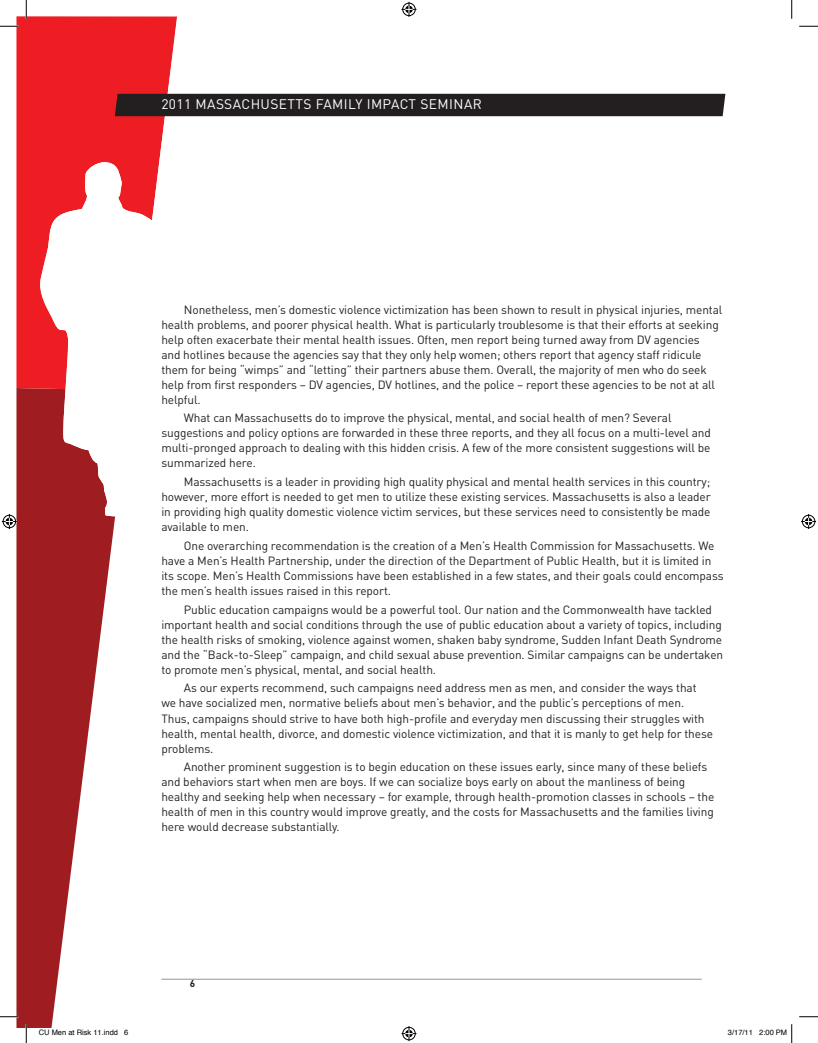
<style>
.page{position:relative;width:818px;height:1043px;background:#fff}
.page>*{position:absolute;margin:0;border:0;box-sizing:border-box;transform-origin:0 0}
.t1{font:13.75px "DIN";letter-spacing:.03em;color:#fff}
.Text-Indent{font:11.88px/15px "DIN";letter-spacing:-.01em;color:#231f20}
.t2{font:700 10px "DIN";color:#231f20}
.t3{font:7.5px "Helvetica";color:#000}
</style>
<div class="page">
<svg style="left:16px;top:389px;width:100px;height:639px;fill:#9f1d20"></svg>
<svg style="left:16px;top:16px;width:161px;height:373px;fill:#ee1d23"></svg>
<svg style="left:37px;top:158px;width:115px;height:358px"></svg>
<div style="left:115px;top:94px;width:610px;height:22px;background:#231f20"></div>
<hr style="left:161px;top:978px;width:540px;height:1px;background:#939598">
<svg style="left:0;top:25px;width:19px;height:2px"></svg>
<svg style="left:799px;top:25px;width:19px;height:2px"></svg>
<svg style="left:0;top:1015px;width:19px;height:2px"></svg>
<svg style="left:799px;top:1016px;width:19px;height:1px"></svg>
<svg style="left:25px;top:0;width:2px;height:19px"></svg>
<svg style="left:25px;top:1024px;width:2px;height:18px"></svg>
<svg style="left:791px;top:0;width:1px;height:19px"></svg>
<svg style="left:401px;top:2px;width:15px;height:15px"></svg>
<svg style="left:401px;top:1026px;width:15px;height:15px"></svg>
<svg style="left:2px;top:514px;width:15px;height:15px"></svg>
<svg style="left:801px;top:514px;width:15px;height:15px"></svg>
<svg style="left:39px;top:1027px;width:77px;height:1px"></svg>
<svg style="left:791px;top:1024px;width:1px;height:18px"></svg>
<p class="t1" style="left:161px;top:96px;width:322px">2011 MASSACHUSETTS FAMILY IMPACT SEMINAR</p>
<p class="Text-Indent" style="left:161px;top:301px;width:562px;text-indent:22px">Nonetheless, men’s domestic violence victimization has been shown to result in physical injuries, mental health problems, and poorer physical health. What is particularly troublesome is that their efforts at seeking help often exacerbate their mental health issues. Often, men report being turned away from DV agencies<br>and hotlines because the agencies say that they only help women; others report that agency staff ridicule them for being “wimps” and “letting” their partners abuse them. Overall, the majority of men who do seek help from first responders – DV agencies, DV hotlines, and the police – report these agencies to be not at all helpful.</p>
<p class="Text-Indent" style="left:161px;top:410px;width:551px;text-indent:22px">What can Massachusetts do to improve the physical, mental, and social health of men? Several suggestions and policy options are forwarded in these three reports, and they all focus on a multi-level and multi-pronged approach to dealing with this hidden crisis. A few of the more consistent suggestions will be summarized here.</p>
<p class="Text-Indent" style="left:161px;top:474px;width:551px;text-align:justify;text-indent:22px">Massachusetts is a leader in providing high quality physical and mental health services in this country; however, more effort is needed to get men to utilize these existing services. Massachusetts is also a leader in providing high quality domestic violence victim services, but these services need to consistently be made available to men.</p>
<p class="Text-Indent" style="left:161px;top:538px;width:563px;text-indent:22px">One overarching recommendation is the creation of a Men’s Health Commission for Massachusetts. We have a Men’s Health Partnership, under the direction of the Department of Public Health, but it is limited in its scope. Men’s Health Commissions have been established in a few states, and their goals could encompass the men’s health issues raised in this report.</p>
<p class="Text-Indent" style="left:161px;top:601px;width:563px;text-indent:22px">Public education campaigns would be a powerful tool. Our nation and the Commonwealth have tackled important health and social conditions through the use of public education about a variety of topics, including the health risks of smoking, violence against women, shaken baby syndrome, Sudden Infant Death Syndrome and the “Back-to-Sleep” campaign, and child sexual abuse prevention. Similar campaigns can be undertaken to promote men’s physical, mental, and social health.</p>
<p class="Text-Indent" style="left:161px;top:680px;width:553px;text-indent:22px">As our experts recommend, such campaigns need address men as men, and consider the ways that we have socialized men, normative beliefs about men’s behavior, and the public’s perceptions of men.<br>Thus, campaigns should strive to have both high-profile and everyday men discussing their struggles with health, mental health, divorce, and domestic violence victimization, and that it is manly to get help for these problems.</p>
<p class="Text-Indent" style="left:161px;top:759px;width:554px;text-indent:22px">Another prominent suggestion is to begin education on these issues early, since many of these beliefs and behaviors start when men are boys. If we can socialize boys early on about the manliness of being healthy and seeking help when necessary – for example, through health-promotion classes in schools – the health of men in this country would improve greatly, and the costs for Massachusetts and the families living here would decrease substantially.</p>
<p class="t2" style="left:190px;top:976px;width:7px">6</p>
<p class="t3" style="left:39px;top:1027px;width:91px">CU Men at Risk 11.indd 6</p>
<p class="t3" style="left:728px;top:1027px;width:61px">3/17/11 2:00 PM</p>
</div>
